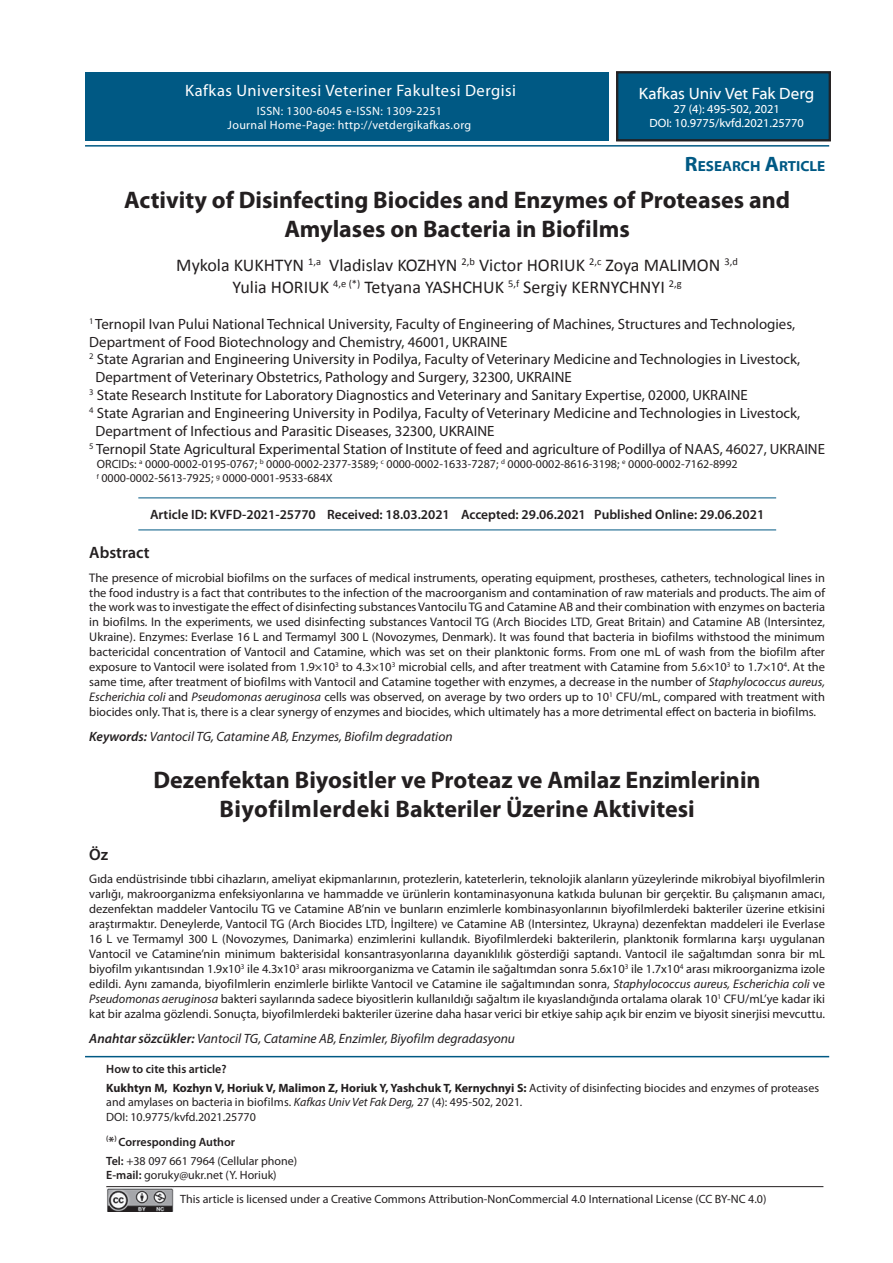
<style>
.page{position:relative;width:893px;height:1263px;background:#fff}
.page>*{position:absolute;margin:0;border:0;box-sizing:border-box;transform-origin:0 0}
.t1{font:700 24px/28.8px "Myriad Pro";color:#231f20;text-align:center}
.t2{font:18px/21.6px "Calibri";color:#231f20;text-align:center}
.t3{font:16.5px "Myriad Pro";letter-spacing:.03em;color:#fff}
.t4{font:16.5px "Myriad Web Pro";color:#fff}
.t5{font:600 16.5px "Myriad Pro";color:#231f20}
.t6{font:14.85px "Myriad Pro";color:#231f20}
.t7{font:700 14.7px "Myriad Web Pro";color:#005984}
.t8{font:italic 13.5px "Myriad Pro";color:#231f20}
.t9{font:600 13.5px "Myriad Pro";color:#231f20}
.t10{font:12.45px/15px "Myriad Pro";color:#231f20;text-align:justify}
.t11{font:12px/14.4px "Myriad Pro";color:#231f20}
.t12{font:700 12px/18.6px "Myriad Pro";color:#231f20}
.t13{font:12px/14.2px "Myriad Pro";letter-spacing:.03em;color:#fff;text-align:center}
.t14{font:12px/14.4px "Myriad Web Pro";color:#fff;text-align:center}
.s1{font-size:21px}
.s2{font-style:italic}
.s3{font-weight:600}
.s4{font-weight:400}
.s5{font-weight:600;font-size:13.5px}
</style>
<div class="page">
<hr style="left:85px;top:1056px;width:744px;height:1px;background:#005984">
<hr style="left:85px;top:145px;width:744px;height:2px;background:#005984">
<hr style="left:138px;top:498px;width:638px;height:1px;background:#005984">
<hr style="left:138px;top:530px;width:638px;height:1px;background:#005984">
<div style="left:616px;top:71px;width:215px;height:70px;background:#005984"></div>
<div style="left:617px;top:72px;width:213px;height:69px;border:1px solid #231f20"></div>
<div style="left:618px;top:73px;width:211px;height:67px;border:1px solid #231f20"></div>
<div style="left:86px;top:72px;width:523px;height:68px;background:#005984"></div>
<img style="left:107px;top:1188px;width:67px;height:23px">
<hr style="left:106px;top:1186px;width:717px;height:1px;background:#231f20">
<h3 class="t3" style="left:185px;top:80px;width:332px">Kafkas Universitesi Veteriner Fakultesi Dergisi</h3>
<p class="t13" style="left:228px;top:103px;width:245px">ISSN: 1300-6045 e-ISSN: 1309-2251<br>Journal Home-Page: http://vetdergikafkas.org</p>
<h3 class="t4" style="left:639px;top:84px;width:177px">Kafkas Univ Vet Fak Derg</h3>
<p class="t14" style="left:649px;top:102px;width:156px">27 (4): 495-502, 2021<br>DOI: 10.9775/kvfd.2021.25770</p>
<p class="t7" style="left:685px;top:158px;width:142px"><span class="s1">R</span>ESEARCH <span class="s1">A</span>RTICLE</p>
<h1 class="t1" style="left:124px;top:186px;width:667px">Activity of Disinfecting Biocides and Enzymes of Proteases and<br>Amylases on Bacteria in Biofilms</h1>
<h2 class="t2" style="left:176px;top:254px;width:563px">Mykola KUKHTYN <sup>1,a</sup> Vladislav KOZHYN <sup>2,b</sup> Victor HORIUK <sup>2,c</sup> Zoya MALIMON <sup>3,d<br></sup>Yulia HORIUK <sup>4,e</sup> <sup>(*)</sup> Tetyana YASHCHUK <sup>5,f</sup> Sergiy KERNYCHNYI <sup>2,g</sup></h2>
<p class="t6" style="left:89px;top:315px;width:707px"><sup>1</sup> Ternopil Ivan Pului National Technical University, Faculty of Engineering of Machines, Structures and Technologies,</p>
<p class="t6" style="left:89px;top:332px;width:420px">Department of Food Biotechnology and Chemistry, 46001, UKRAINE</p>
<p class="t6" style="left:89px;top:350px;width:713px"><sup>2</sup> State Agrarian and Engineering University in Podilya, Faculty of Veterinary Medicine and Technologies in Livestock,</p>
<p class="t6" style="left:96px;top:368px;width:478px">Department of Veterinary Obstetrics, Pathology and Surgery, 32300, UKRAINE</p>
<p class="t6" style="left:89px;top:386px;width:660px"><sup>3</sup> State Research Institute for Laboratory Diagnostics and Veterinary and Sanitary Expertise, 02000, UKRAINE</p>
<p class="t6" style="left:89px;top:404px;width:713px"><sup>4</sup> State Agrarian and Engineering University in Podilya, Faculty of Veterinary Medicine and Technologies in Livestock,</p>
<p class="t6" style="left:96px;top:421px;width:400px">Department of Infectious and Parasitic Diseases, 32300, UKRAINE</p>
<p class="t6" style="left:89px;top:439px;width:737px"><sup>5</sup> Ternopil State Agricultural Experimental Station of Institute of feed and agriculture of Podillya of NAAS, 46027, UKRAINE</p>
<p class="t11" style="left:97px;top:457px;width:642px">ORCIDs: <sup>a</sup> 0000-0002-0195-0767; <sup>b</sup> 0000-0002-2377-3589; <sup>c</sup> 0000-0002-1633-7287; <sup>d</sup> 0000-0002-8616-3198; <sup>e</sup> 0000-0002-7162-8992 <sup>f</sup> 0000-0002-5613-7925; <sup>g</sup> 0000-0001-9533-684X</p>
<p class="t9" style="left:150px;top:506px;width:616px">Article ID: KVFD-2021-25770 Received: 18.03.2021 Accepted: 29.06.2021 Published Online: 29.06.2021</p>
<h3 class="t5" style="left:89px;top:542px;width:62px">Abstract</h3>
<p class="t10" style="left:89px;top:570px;width:737px">The presence of microbial biofilms on the surfaces of medical instruments, operating equipment, prostheses, catheters, technological lines in the food industry is a fact that contributes to the infection of the macroorganism and contamination of raw materials and products. The aim of the work was to investigate the effect of disinfecting substances Vantocilu TG and Catamine AB and their combination with enzymes on bacteria in biofilms. In the experiments, we used disinfecting substances Vantocil TG (Arch Biocides LTD, Great Britain) and Catamine AB (Intersintez, Ukraine). Enzymes: Everlase 16 L and Termamyl 300 L (Novozymes, Denmark). It was found that bacteria in biofilms withstood the minimum bactericidal concentration of Vantocil and Catamine, which was set on their planktonic forms. From one mL of wash from the biofilm after exposure to Vantocil were isolated from 1.9×10<sup>3</sup> to 4.3×10<sup>3</sup> microbial cells, and after treatment with Catamine from 5.6×10<sup>3</sup> to 1.7×10<sup>4</sup>. At the same time, after treatment of biofilms with Vantocil and Catamine together with enzymes, a decrease in the number of <span class="s2">Staphylococcus aureus, Escherichia coli</span> and <span class="s2">Pseudomonas aeruginosa</span> cells was observed, on average by two orders up to 10<sup>1</sup> CFU/mL, compared with treatment with biocides only. That is, there is a clear synergy of enzymes and biocides, which ultimately has a more detrimental effect on bacteria in biofilms.</p>
<p class="t8" style="left:89px;top:728px;width:365px"><span class="s3">Keywords:</span> Vantocil TG, Catamine AB, Enzymes, Biofilm degradation</p>
<h1 class="t1" style="left:154px;top:766px;width:608px">Dezenfektan Biyositler ve Proteaz ve Amilaz Enzimlerinin<br>Biyofilmlerdeki Bakteriler Üzerine Aktivitesi</h1>
<h3 class="t5" style="left:89px;top:844px;width:20px">Öz</h3>
<p class="t10" style="left:89px;top:871px;width:737px">Gıda endüstrisinde tıbbi cihazların, ameliyat ekipmanlarının, protezlerin, kateterlerin, teknolojik alanların yüzeylerinde mikrobiyal biyofilmlerin varlığı, makroorganizma enfeksiyonlarına ve hammadde ve ürünlerin kontaminasyonuna katkıda bulunan bir gerçektir. Bu çalışmanın amacı, dezenfektan maddeler Vantocilu TG ve Catamine AB’nin ve bunların enzimlerle kombinasyonlarının biyofilmlerdeki bakteriler üzerine etkisini araştırmaktır. Deneylerde, Vantocil TG (Arch Biocides LTD, İngiltere) ve Catamine AB (Intersintez, Ukrayna) dezenfektan maddeleri ile Everlase 16 L ve Termamyl 300 L (Novozymes, Danimarka) enzimlerini kullandık. Biyofilmlerdeki bakterilerin, planktonik formlarına karşı uygulanan Vantocil ve Catamine’nin minimum bakterisidal konsantrasyonlarına dayanıklılık gösterdiği saptandı. Vantocil ile sağaltımdan sonra bir mL biyofilm yıkantısından 1.9x10<sup>3</sup> ile 4.3x10<sup>3</sup> arası mikroorganizma ve Catamin ile sağaltımdan sonra 5.6x10<sup>3</sup> ile 1.7x10<sup>4</sup> arası mikroorganizma izole edildi. Aynı zamanda, biyofilmlerin enzimlerle birlikte Vantocil ve Catamine ile sağaltımından sonra, <span class="s2">Staphylococcus aureus, Escherichia coli</span> ve <span class="s2">Pseudomonas aeruginosa</span> bakteri sayılarında sadece biyositlerin kullanıldığı sağaltım ile kıyaslandığında ortalama olarak 10<sup>1</sup> CFU/mL’ye kadar iki kat bir azalma gözlendi. Sonuçta, biyofilmlerdeki bakteriler üzerine daha hasar verici bir etkiye sahip açık bir enzim ve biyosit sinerjisi mevcuttu.</p>
<p class="t8" style="left:89px;top:1030px;width:427px"><span class="s3">Anahtar sözcükler:</span> Vantocil TG, Catamine AB, Enzimler, Biyofilm degradasyonu</p>
<p class="t12" style="left:106px;top:1060px;width:714px"><span class="s3">How to cite this article?<br></span>Kukhtyn M, Kozhyn V, Horiuk V, Malimon Z, Horiuk Y, Yashchuk T, Kernychnyi S: <span class="s4">Activity of disinfecting biocides and enzymes of proteases</span></p>
<p class="t11" style="left:106px;top:1095px;width:418px">and amylases on bacteria in biofilms. <span class="s2">Kafkas Univ Vet Fak Derg,</span> 27 (4): 495-502, 2021<span class="s2">.<br></span>DOI: 10.9775/kvfd.2021.25770</p>
<p class="t11" style="left:106px;top:1132px;width:192px;line-height:18.6px"><sup>(</sup><span class="s5">*</span><sup>)</sup> <span class="s3">Corresponding Author<br>Tel:</span> +38 097 661 7964 (Cellular phone)</p>
<p class="t11" style="left:106px;top:1167px;width:172px"><span class="s3">E-mail:</span> goruky@ukr.net (Y. Horiuk)</p>
<p class="t11" style="left:180px;top:1191px;width:588px">This article is licensed under a Creative Commons Attribution-NonCommercial 4.0 International License (CC BY-NC 4.0)</p>
</div>
